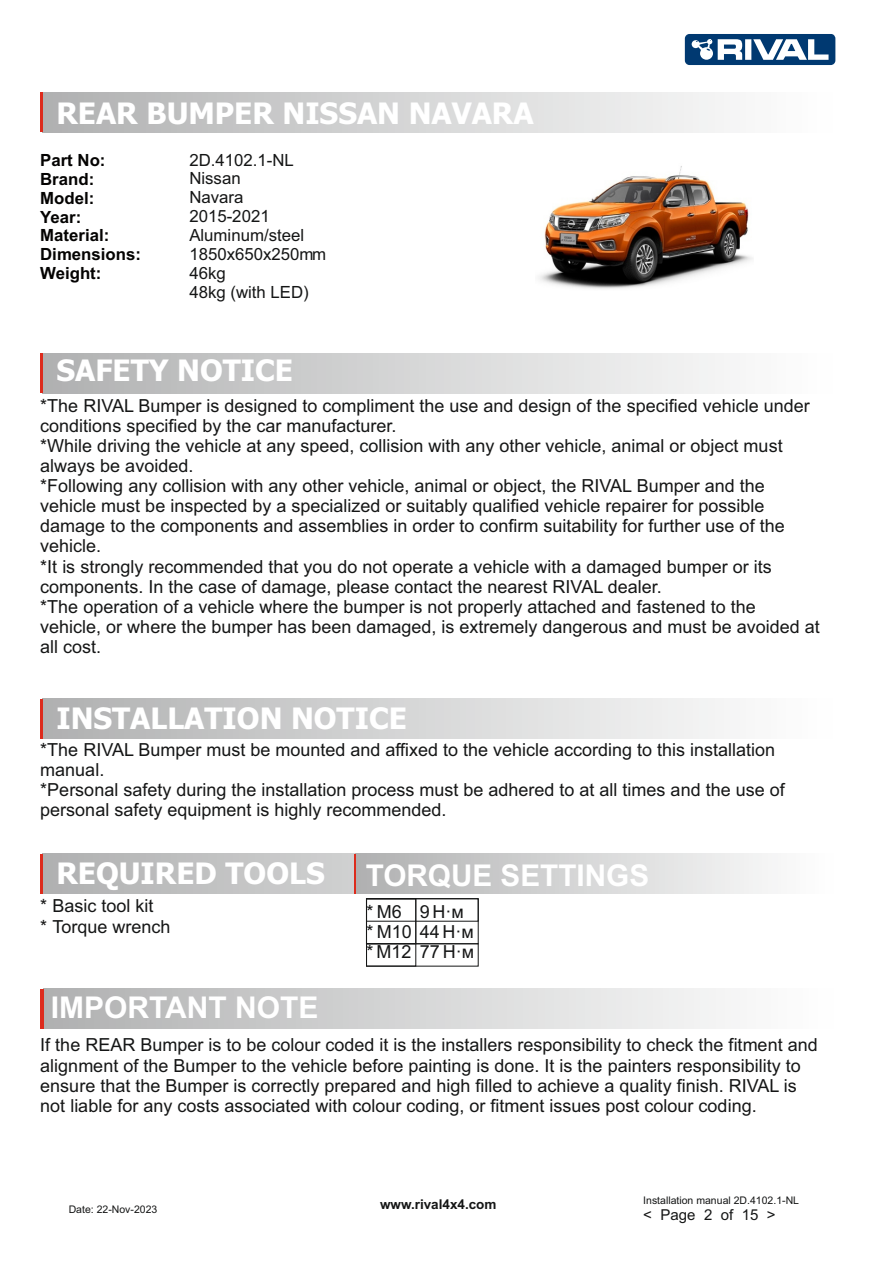
<style>
.page{position:relative;width:893px;height:1263px;background:#fff}
.page>*{position:absolute;margin:0;border:0;box-sizing:border-box;transform-origin:0 0}
.t1{font:700 30px "Arial";color:#fff}
.t2{font:700 29.55px "Tahoma";color:#fff}
.t3{font:18px/20.1px "Arial";color:#151616}
.t4{font:16.8px/18.8px "Arial";color:#151616}
.t5{font:700 16.8px/18.8px "Arial";color:#040302}
.t6{font:15px "Arial";color:#151616}
.t7{font:700 13.5px "Arial";color:#151616}
.t8{font:10.5px "Arial";color:#151616}
</style>
<div class="page">
<div style="left:43px;top:92px;width:792px;height:40px;background:linear-gradient(to right,#b0b1b2,#fff)"></div>
<hr style="left:40px;top:92px;width:3px;height:40px;background:#dd2b1c">
<div style="left:43px;top:699px;width:792px;height:40px;background:linear-gradient(to right,#b0b1b2,#fff)"></div>
<hr style="left:40px;top:699px;width:3px;height:40px;background:#dd2b1c">
<svg style="left:43px;top:854px;width:311px;height:39px;background:#bfc0c0"></svg>
<hr style="left:40px;top:854px;width:3px;height:39px;background:#dd2b1c">
<div style="left:43px;top:353px;width:792px;height:40px;background:linear-gradient(to right,#b0b1b2,#fff)"></div>
<hr style="left:40px;top:353px;width:3px;height:40px;background:#dd2b1c">
<div style="left:366px;top:898px;width:113px;height:24px;border:1px solid #151616"></div>
<svg style="left:685px;top:34px;width:150px;height:31px"></svg>
<div style="left:366px;top:943px;width:113px;height:23px;border:1px solid #151616"></div>
<div style="left:366px;top:898px;width:50px;height:68px;border:1px solid #151616"></div>
<img style="left:539px;top:166px;width:214px;height:123px">
<div style="left:355px;top:854px;width:480px;height:39px;background:linear-gradient(to right,#b0b1b2,#fff)"></div>
<hr style="left:354px;top:854px;width:1px;height:39px;background:#dd2b1c">
<div style="left:44px;top:989px;width:792px;height:39px;background:linear-gradient(to right,#b0b1b2,#fff)"></div>
<hr style="left:40px;top:989px;width:4px;height:39px;background:#dd2b1c">
<h2 class="t2" style="left:56px;top:102px;width:479px">REAR BUMPER NISSAN NAVARA</h2>
<p class="t5" style="left:40px;top:152px;width:102px">Part No:<br>Brand:<br>Model:<br>Year:<br>Material:<br>Dimensions:<br>Weight:</p>
<p class="t4" style="left:189px;top:152px;width:138px">2D.4102.1-NL<br>Nissan<br>Navara<br>2015-2021<br>Aluminum/steel<br>1850х650х250mm<br>46kg<br>48kg (with LED)</p>
<h2 class="t2" style="left:56px;top:358px;width:238px">SAFETY NOTICE</h2>
<p class="t3" style="left:40px;top:397px;width:781px">*The RIVAL Bumper is designed to compliment the use and design of the specified vehicle under conditions specified by the car manufacturer.<br>*While driving the vehicle at any speed, collision with any other vehicle, animal or object must always be avoided.<br>*Following any collision with any other vehicle, animal or object, the RIVAL Bumper and the vehicle must be inspected by a specialized or suitably qualified vehicle repairer for possible damage to the components and assemblies in order to confirm suitability for further use of the vehicle.<br>*It is strongly recommended that you do not operate a vehicle with a damaged bumper or its components. In the case of damage, please contact the nearest RIVAL dealer.<br>*The operation of a vehicle where the bumper is not properly attached and fastened to the vehicle, or where the bumper has been damaged, is extremely dangerous and must be avoided at all cost.</p>
<h2 class="t2" style="left:56px;top:706px;width:352px">INSTALLATION NOTICE</h2>
<p class="t3" style="left:40px;top:741px;width:746px">*The RIVAL Bumper must be mounted and affixed to the vehicle according to this installation manual.<br>*Personal safety during the installation process must be adhered to at all times and the use of personal safety equipment is highly recommended.</p>
<h2 class="t2" style="left:56px;top:861px;width:270px">REQUIRED TOOLS</h2>
<p class="t3" style="left:40px;top:896px;width:132px;line-height:21.6px">* Basic tool kit<br>* Torque wrench</p>
<h1 class="t1" style="left:51px;top:996px;width:269px">IMPORTANT NOTE</h1>
<h1 class="t1" style="left:366px;top:864px;width:285px">TORQUE SETTINGS</h1>
<p class="t3" style="left:367px;top:903px;width:109px">* М6 9 Н·м * М10 44 Н·м * М12 77 Н·м</p>
<p class="t3" style="left:40px;top:1037px;width:779px">If the REAR Bumper is to be colour coded it is the installers responsibility to check the fitment and alignment of the Bumper to the vehicle before painting is done. It is the painters responsibility to ensure that the Bumper is correctly prepared and high filled to achieve a quality finish. RIVAL is not liable for any costs associated with colour coding, or fitment issues post colour coding.</p>
<p class="t8" style="left:69px;top:1205px;width:90px">Date: 22-Nov-2023</p>
<p class="t7" style="left:380px;top:1199px;width:118px">www.rival4x4.com</p>
<p class="t8" style="left:643px;top:1196px;width:157px">Installation manual 2D.4102.1-NL</p>
<p class="t6" style="left:643px;top:1209px;width:134px">&lt; Page 2 of 15 &gt;</p>
</div>
